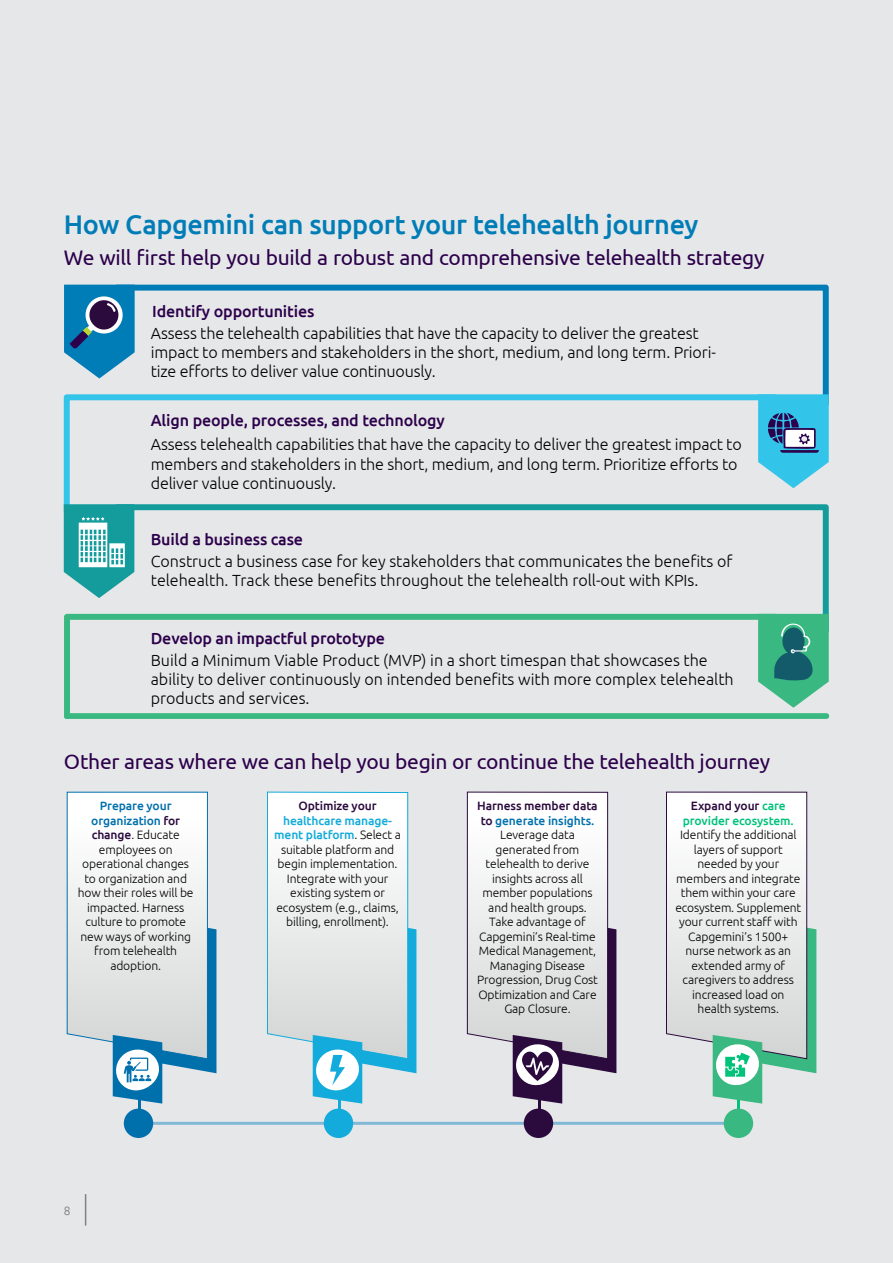
<style>
.page{position:relative;width:893px;height:1263px;background:#e6e7e8}
.page>*{position:absolute;margin:0;border:0;box-sizing:border-box;transform-origin:0 0}
.t1{font:500 27px "Ubuntu";letter-spacing:-.015em;color:#007db7}
.t2{font:21px "Ubuntu";letter-spacing:-.01em;color:#2c004b}
.t3{font:300 16.05px/19.4px "Ubuntu";letter-spacing:-.01em;color:#000}
.t4{font:500 16.05px "Ubuntu";letter-spacing:-.01em;color:#2c004b}
.t5{font:300 12.15px/14.5px "Ubuntu";letter-spacing:-.01em;color:#000;text-align:center}
.t6{font:500 12.15px/14.5px "Ubuntu";letter-spacing:-.01em;color:#00c27a;text-align:center}
.t7{font:500 12.15px "Ubuntu";letter-spacing:-.01em;color:#2b0a3d}
.t8{font:300 12px "Ubuntu";color:#77787b}
.t9{font:800 9.75px "Montserrat";color:#404040}
.s1{font-weight:500;color:#0070ad}
.s2{font-weight:500;color:#2b0a3d}
.s3{font-weight:500;color:#12abdb}
.s4{color:#2b0a3d}
</style>
<div class="page">
<svg style="left:135px;top:285px;width:694px;height:109px"></svg>
<svg style="left:64px;top:394px;width:694px;height:110px"></svg>
<svg style="left:113px;top:504px;width:716px;height:110px"></svg>
<svg style="left:64px;top:614px;width:694px;height:105px"></svg>
<div style="left:64px;top:713px;width:765px;height:6px;background:#39b881;border-radius:3px"></div>
<svg style="left:64px;top:285px;width:71px;height:93px;background:#3787b3"></svg>
<svg style="left:758px;top:394px;width:71px;height:94px;background:#59b7d9"></svg>
<svg style="left:64px;top:504px;width:70px;height:94px;background:#5ab7b8"></svg>
<svg style="left:758px;top:614px;width:71px;height:94px;background:#4dad8d"></svg>
<hr style="left:738px;top:1028px;width:2px;height:109px;background:#00c27a">
<hr style="left:138px;top:1030px;width:2px;height:107px;background:#0070ad">
<hr style="left:338px;top:1029px;width:2px;height:108px;background:#12abdb">
<svg style="left:153px;top:1122px;width:571px;height:3px;background:#86bad6"></svg>
<div style="left:124px;top:1108px;width:29px;height:30px;background:#0070ad;border-radius:50%"></div>
<div style="left:324px;top:1108px;width:29px;height:30px;background:#12abdb;border-radius:50%"></div>
<hr style="left:537px;top:999px;width:3px;height:138px;background:#2b0a3d">
<div style="left:524px;top:1108px;width:29px;height:30px;background:#2b0a3d;border-radius:50%"></div>
<div style="left:724px;top:1108px;width:29px;height:30px;background:#39b881;border-radius:50%"></div>
<svg style="left:67px;top:792px;width:149px;height:311px"></svg>
<svg style="left:267px;top:792px;width:149px;height:311px"></svg>
<svg style="left:467px;top:792px;width:149px;height:311px"></svg>
<svg style="left:666px;top:792px;width:150px;height:311px"></svg>
<hr style="left:85px;top:1194px;width:1px;height:31px;background:#808285">
<h1 class="t1" style="left:64px;top:207px;width:636px">How Capgemini can support your telehealth journey</h1>
<h2 class="t2" style="left:64px;top:245px;width:702px">We will first help you build a robust and comprehensive telehealth strategy</h2>
<h3 class="t4" style="left:152px;top:301px;width:164px">Identify opportunities</h3>
<h3 class="t3" style="left:151px;top:323px;width:567px">Assess the telehealth capabilities that have the capacity to deliver the greatest impact to members and stakeholders in the short, medium, and long term. Priori&shy;tize efforts to deliver value continuously.</h3>
<h3 class="t4" style="left:151px;top:410px;width:296px">Align people, processes, and technology</h3>
<h3 class="t3" style="left:151px;top:435px;width:592px">Assess telehealth capabilities that have the capacity to deliver the greatest impact to members and stakeholders in the short, medium, and long term. Prioritize efforts to deliver value continuously.</h3>
<h3 class="t4" style="left:151px;top:529px;width:154px">Build a business case</h3>
<h3 class="t3" style="left:151px;top:551px;width:583px">Construct a business case for key stakeholders that communicates the benefits of telehealth. Track these benefits throughout the telehealth roll-out with KPIs.</h3>
<h3 class="t4" style="left:151px;top:628px;width:236px">Develop an impactful prototype</h3>
<h3 class="t3" style="left:151px;top:650px;width:584px">Build a Minimum Viable Product (MVP) in a short timespan that showcases the ability to deliver continuously on intended benefits with more complex telehealth products and services.</h3>
<h2 class="t2" style="left:64px;top:749px;width:708px">Other areas where we can help you begin or continue the telehealth journey</h2>
<p class="t5" style="left:78px;top:798px;width:117px"><span class="s1">Prepare your organization</span> <span class="s2">for change</span>. Educate employees on operational changes to organization and how their roles will be impacted. Harness culture to promote new ways of working from telehealth adoption.</p>
<p class="t8" style="left:64px;top:1203px;width:8px">8</p>
<p class="t7" style="left:298px;top:798px;width:80px">Optimize your</p>
<p class="t5" style="left:274px;top:813px;width:128px"><span class="s3">healthcare manage&shy;ment platform</span>. Select a suitable platform and begin implementation.<br>Integrate with your existing system or ecosystem (e.g., claims, billing, enrollment).</p>
<p class="t5" style="left:477px;top:798px;width:122px"><span class="s2">Harness member data to</span> <span class="s1">generate insights.<br></span>Leverage data generated from telehealth to derive insights across all member populations and health groups.<br>Take advantage of<br>Capgemini’s Real-time<br>Medical Management,<br>Managing Disease<br>Progression, Drug Cost<br>Optimization and Care<br>Gap Closure.</p>
<p class="t6" style="left:683px;top:798px;width:113px"><span class="s4">Expand your</span> care provider ecosystem.</p>
<p class="t5" style="left:675px;top:827px;width:127px">Identify the additional layers of support needed by your members and integrate them within your care ecosystem. Supplement your current staff with<br>Capgemini’s 1500+ nurse network as an extended army of caregivers to address increased load on health systems.</p>
<p class="t9" style="left:520px;top:868px;width:44px">TITLE TEXT</p>
</div>
